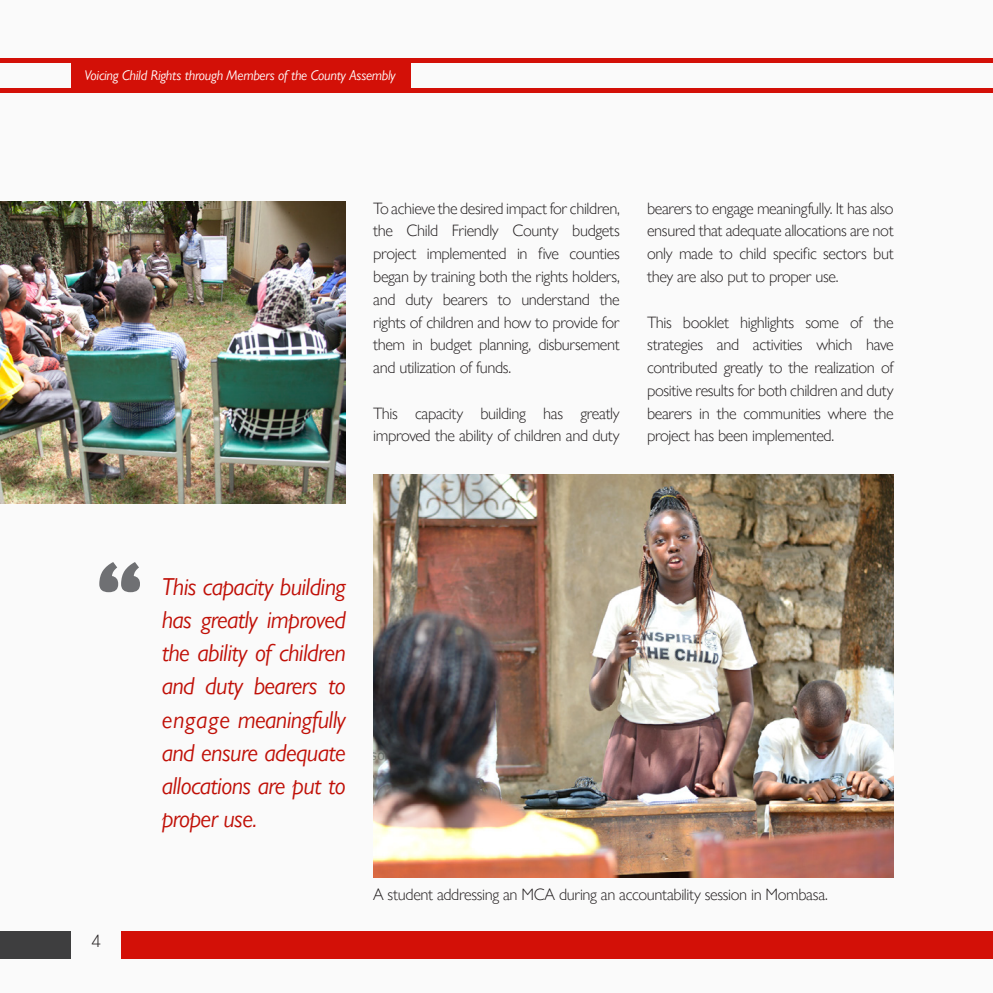
<style>
.page{position:relative;width:993px;height:993px;background:#fff}
.page>*{position:absolute;margin:0;border:0;box-sizing:border-box;transform-origin:0 0}
.t1{font:italic 24.5px/33.2px "Gill Sans Nova";letter-spacing:-.025em;color:#c01007;text-align:justify}
.t2{font:300 17.5px "Haboro Sans Norm";color:#231f20}
.t3{font:300 16.45px/22.8px "Gill Sans Nova";letter-spacing:-.025em;color:#231f20;text-align:justify}
.t4{font:italic 14px "Gill Sans Nova";letter-spacing:-.02em;color:#fff}
</style>
<div class="page">
<div style="left:0;top:0;width:992px;height:992px;background:#fafafa"></div>
<div style="left:410px;top:58px;width:582px;height:5px;background:#d31007"></div>
<div style="left:0;top:58px;width:71px;height:5px;background:#d31007"></div>
<div style="left:410px;top:88px;width:582px;height:5px;background:#d31007"></div>
<div style="left:0;top:88px;width:71px;height:5px;background:#d31007"></div>
<div style="left:122px;top:931px;width:870px;height:27px;background:#d31007"></div>
<div style="left:0;top:931px;width:71px;height:27px;background:#3e3e3f"></div>
<div style="left:71px;top:58px;width:339px;height:35px;background:#d31007"></div>
<svg style="left:99px;top:562px;width:41px;height:30px"></svg>
<img style="left:373px;top:474px;width:520px;height:402px">
<img style="left:0;top:201px;width:346px;height:303px">
<p class="t4" style="left:85px;top:66px;width:312px">Voicing Child Rights through Members of the County Assembly</p>
<p class="t3" style="left:373px;top:196px;width:248px">To achieve the desired impact for children, the Child Friendly County budgets project implemented in five counties began by training both the rights holders, and duty bearers to understand the rights of children and how to provide for them in budget planning, disbursement and utilization of funds.</p>
<p class="t3" style="left:373px;top:401px;width:248px">This capacity building has greatly improved the ability of children and duty</p>
<p class="t3" style="left:647px;top:196px;width:248px">bearers to engage meaningfully. It has also ensured that adequate allocations are not only made to child specific sectors but they are also put to proper use.</p>
<p class="t3" style="left:647px;top:310px;width:248px">This booklet highlights some of the strategies and activities which have contributed greatly to the realization of positive results for both children and duty bearers in the communities where the project has been implemented.</p>
<p class="t1" style="left:162px;top:569px;width:186px">This capacity building has greatly improved the ability of children and duty bearers to engage meaningfully and ensure adequate allocations are put to proper use.</p>
<p class="t2" style="left:91px;top:930px;width:11px">4</p>
<p class="t3" style="left:373px;top:882px;width:456px">A student addressing an MCA during an accountability session in Mombasa.</p>
</div>
